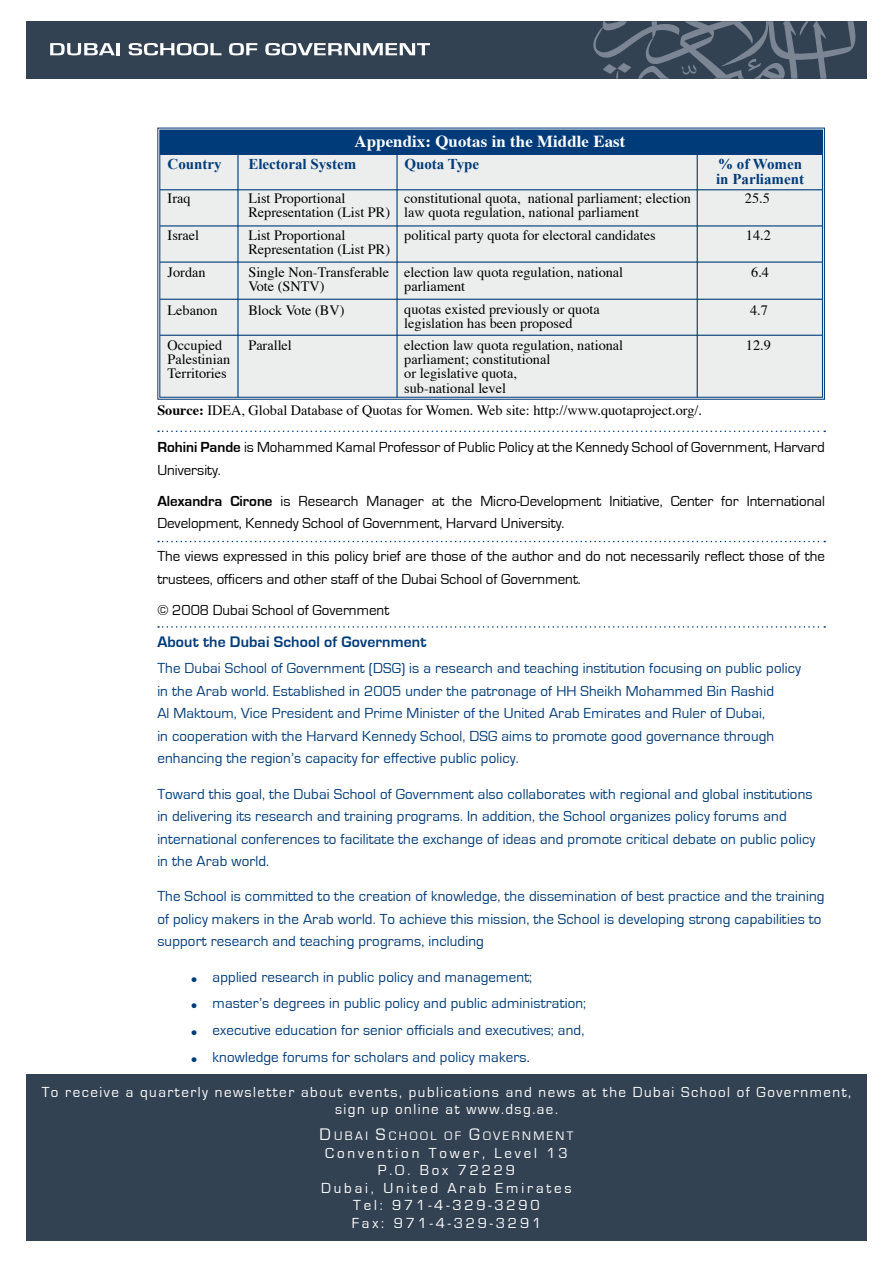
<style>
.page{position:relative;width:893px;height:1263px;background:#fff}
.page>*{position:absolute;margin:0;border:0;box-sizing:border-box;transform-origin:0 0}
.t1{font:700 16.8px "Times";letter-spacing:.005em;color:#fff}
.t2{font:700 15.75px "Eurostile";letter-spacing:.01em;color:#003b79}
.t3{font:15px/22.5px "Eurostile";letter-spacing:.01em;color:#003b79}
.t4{font:15px/22.5px "Eurostile";color:#000}
.t5{font:15px/17.5px "Eurostile";letter-spacing:.1em;color:#fff;text-align:center}
.t6{font:15px/17.5px "Eurostile";letter-spacing:.19em;color:#fff}
.t7{font:700 15px/15px "Times New Roman";color:#003b79}
.t8{font:14.25px/14.2px "Times";color:#000}
.t9{font:12.75px "Eurostile";letter-spacing:.19em;color:#fff}
.s1{font-weight:700}
.s2{color:#000}
.s3{font-size:17.25px}
</style>
<div class="page">
<div style="left:26px;top:1074px;width:841px;height:167px;background:#334253"></div>
<div style="left:26px;top:21px;width:841px;height:58px;background:#334253"></div>
<svg style="left:593px;top:21px;width:263px;height:58px"></svg>
<svg style="left:50px;top:43px;width:65px;height:12px"></svg>
<hr style="left:116px;top:43px;width:4px;height:12px;background:#fff">
<svg style="left:129px;top:43px;width:92px;height:12px"></svg>
<svg style="left:229px;top:43px;width:28px;height:12px"></svg>
<svg style="left:265px;top:43px;width:165px;height:12px"></svg>
<svg style="left:158px;top:431px;width:667px;height:1px"></svg>
<svg style="left:158px;top:541px;width:667px;height:1px"></svg>
<svg style="left:158px;top:626px;width:667px;height:2px"></svg>
<div style="left:157px;top:127px;width:668px;height:273px;background:#eceded"></div>
<div style="left:160px;top:130px;width:662px;height:25px;background:#003b79"></div>
<hr style="left:160px;top:189px;width:662px;height:1px;background:#003b79">
<hr style="left:160px;top:225px;width:662px;height:1px;background:#003b79">
<hr style="left:160px;top:261px;width:662px;height:2px;background:#003b79">
<hr style="left:160px;top:299px;width:662px;height:1px;background:#003b79">
<hr style="left:160px;top:335px;width:662px;height:1px;background:#003b79">
<hr style="left:237px;top:154px;width:2px;height:243px;background:#003b79">
<hr style="left:396px;top:153px;width:2px;height:244px;background:#003b79">
<hr style="left:697px;top:152px;width:1px;height:245px;background:#003b79">
<p class="t1" style="left:355px;top:125px;width:272px">Appendix: Quotas in the Middle East</p>
<p class="t7" style="left:168px;top:156px;width:56px">Country</p>
<p class="t7" style="left:248px;top:156px;width:109px">Electoral System</p>
<p class="t7" style="left:404px;top:156px;width:76px">Quota Type</p>
<p class="t7" style="left:716px;top:156px;width:89px">% of Women in Parliament</p>
<p class="t8" style="left:168px;top:190px;width:24px">Iraq</p>
<p class="t8" style="left:248px;top:190px;width:143px">List Proportional<br>Representation (List PR)</p>
<p class="t8" style="left:404px;top:190px;width:288px">constitutional quota, national parliament; election law quota regulation, national parliament</p>
<p class="t8" style="left:745px;top:190px;width:26px">25.5</p>
<p class="t8" style="left:168px;top:227px;width:33px">Israel</p>
<p class="t8" style="left:248px;top:227px;width:143px">List Proportional<br>Representation (List PR)</p>
<p class="t8" style="left:404px;top:227px;width:253px">political party quota for electoral candidates</p>
<p class="t8" style="left:746px;top:227px;width:26px">14.2</p>
<p class="t8" style="left:168px;top:264px;width:39px">Jordan</p>
<p class="t8" style="left:248px;top:264px;width:142px">Single Non-Transferable<br>Vote (SNTV)</p>
<p class="t8" style="left:404px;top:264px;width:220px">election law quota regulation, national parliament</p>
<p class="t8" style="left:751px;top:264px;width:19px">6.4</p>
<p class="t8" style="left:168px;top:302px;width:51px">Lebanon</p>
<p class="t8" style="left:248px;top:302px;width:98px">Block Vote (BV)</p>
<p class="t8" style="left:404px;top:301px;width:197px">quotas existed previously or quota legislation has been proposed</p>
<p class="t8" style="left:750px;top:302px;width:19px">4.7</p>
<p class="t8" style="left:168px;top:337px;width:64px">Occupied<br>Palestinian<br>Territories</p>
<p class="t8" style="left:248px;top:337px;width:45px">Parallel</p>
<p class="t8" style="left:404px;top:337px;width:220px">election law quota regulation, national parliament; constitutional<br>or legislative quota,<br>sub-national level</p>
<p class="t8" style="left:746px;top:337px;width:26px">12.9</p>
<p class="t8" style="left:157px;top:402px;width:546px"><span class="s1">Source:</span> IDEA, Global Database of Quotas for Women. Web site: http://www.quotaproject.org/.</p>
<p class="t4" style="left:157px;top:436px;width:669px"><span class="s1">Rohini Pande</span> is Mohammed Kamal Professor of Public Policy at the Kennedy School of Government, Harvard<br>University.</p>
<p class="t4" style="left:157px;top:490px;width:669px"><span class="s1">Alexandra Cirone</span> is Research Manager at the Micro-Development Initiative, Center for International<br>Development, Kennedy School of Government, Harvard University.</p>
<p class="t4" style="left:157px;top:545px;width:669px">The views expressed in this policy brief are those of the author and do not necessarily reflect those of the trustees, officers and other staff of the Dubai School of Government.</p>
<p class="t4" style="left:157px;top:599px;width:233px">© 2008 Dubai School of Government</p>
<p class="t2" style="left:157px;top:633px;width:271px">About the Dubai School of Government</p>
<p class="t3" style="left:157px;top:657px;width:645px">The Dubai School of Government (DSG) is a research and teaching institution focusing on public policy in the Arab world. Established in 2005 under the patronage of HH Sheikh Mohammed Bin Rashid<br>Al Maktoum, Vice President and Prime Minister of the United Arab Emirates and Ruler of Dubai,<br>in cooperation with the Harvard Kennedy School, DSG aims to promote good governance through enhancing the region’s capacity for effective public policy.</p>
<p class="t3" style="left:157px;top:783px;width:660px">Toward this goal, the Dubai School of Government also collaborates with regional and global institutions in delivering its research and training programs. In addition, the School organizes policy forums and international conferences to facilitate the exchange of ideas and promote critical debate on public policy in the Arab world.</p>
<p class="t3" style="left:157px;top:885px;width:669px">The School is committed to the creation of knowledge, the dissemination of best practice and the training of policy makers in the Arab world. To achieve this mission, the School is developing strong capabilities to support research and teaching programs, including</p>
<p class="t3" style="left:191px;top:966px;width:342px">● applied research in public policy and management;</p>
<p class="t3" style="left:191px;top:992px;width:396px">● master’s degrees in public policy and public administration;</p>
<p class="t3" style="left:191px;top:1019px;width:394px">● executive education for senior officials and executives; and,</p>
<p class="t3" style="left:191px;top:1046px;width:340px">● knowledge forums for scholars and policy makers<span class="s2">.</span></p>
<p class="t5" style="left:42px;top:1083px;width:811px">To receive a quarterly newsletter about events, publications and news at the Dubai School of Government, sign up online at www.dsg.ae.</p>
<p class="t9" style="left:320px;top:1129px;width:255px"><span class="s3">D</span>UBAI <span class="s3">S</span>CHOOL OF <span class="s3">G</span>OVERNMENT</p>
<p class="t6" style="left:378px;top:1144px;width:190px;text-indent:-53px">Convention Tower, Level 13<br>P.O. Box 7222</p>
<p class="t5" style="left:506px;top:1162px;width:11px">9</p>
<p class="t6" style="left:321px;top:1179px;width:252px">Dubai, United Arab Emirates</p>
<p class="t5" style="left:353px;top:1197px;width:188px">Tel: 97 1-4-32 9-32 90</p>
<p class="t5" style="left:352px;top:1214px;width:191px">Fax: 97 1-4-32 9-32 91</p>
</div>
